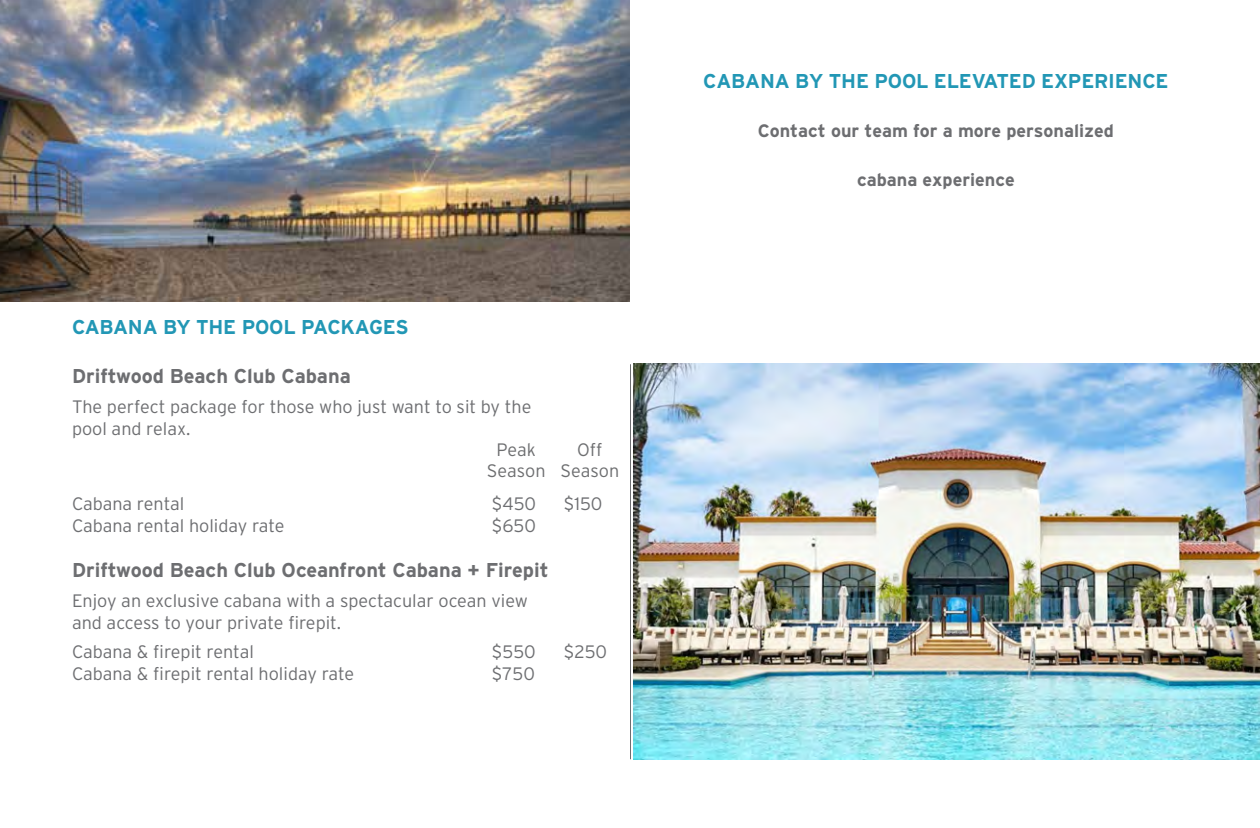
<style>
.page{position:relative;width:1260px;height:828px;background:#fff}
.page>*{position:absolute;margin:0;border:0;box-sizing:border-box;transform-origin:0 0}
.t1{font:700 20px "Interstate";color:#6d6e71}
.t2{font:700 20px "Interstate";letter-spacing:-.01em;color:#2297b5}
.t3{font:300 18px/22px "Interstate";color:#6d6e71}
.t4{font:700 18px "Interstate";color:#6d6e71}
.t5{font:300 18px/21.6px "Interstate";color:#6d6e70;text-align:center}
</style>
<div class="page">
<hr style="left:630px;top:364px;width:1px;height:395px;background:#6d6e71">
<img style="left:0;top:0;width:630px;height:302px">
<img style="left:634px;top:363px;width:626px;height:396px">
<p class="t2" style="left:72px;top:315px;width:338px">CABANA BY THE POOL PACKAGES</p>
<p class="t1" style="left:72px;top:364px;width:280px">Driftwood Beach Club Cabana</p>
<p class="t3" style="left:72px;top:395px;width:461px">The perfect package for those who just want to sit by the</p>
<p class="t3" style="left:72px;top:417px;width:120px">pool and relax.</p>
<p class="t5" style="left:496px;top:438px;width:41px">Peak</p>
<p class="t5" style="left:487px;top:460px;width:60px">Season</p>
<p class="t5" style="left:561px;top:438px;width:60px">Off<br>Season</p>
<p class="t3" style="left:72px;top:492px;width:214px">Cabana rental<br>Cabana rental holiday rate</p>
<p class="t3" style="left:492px;top:492px;width:46px">$450 $650</p>
<p class="t3" style="left:564px;top:492px;width:40px">$150</p>
<h5 class="t1" style="left:72px;top:558px;width:478px">Driftwood Beach Club Oceanfront Cabana + Firepit</h5>
<p class="t3" style="left:72px;top:589px;width:457px">Enjoy an exclusive cabana with a spectacular ocean view</p>
<p class="t3" style="left:72px;top:608px;width:271px;line-height:29.2px">and access to your private frepit.<br>Cabana &amp; frepit rental</p>
<p class="t3" style="left:492px;top:640px;width:45px">$550</p>
<p class="t3" style="left:564px;top:640px;width:45px">$250</p>
<p class="t3" style="left:72px;top:662px;width:284px">Cabana &amp; frepit rental holiday rate</p>
<p class="t3" style="left:492px;top:662px;width:44px">$750</p>
<h5 class="t2" style="left:703px;top:69px;width:467px">CABANA BY THE POOL ELEVATED EXPERIENCE</h5>
<h5 class="t4" style="left:758px;top:120px;width:358px">Contact our team for a more personalized</h5>
<h5 class="t4" style="left:857px;top:168px;width:159px">cabana experience</h5>
</div>
